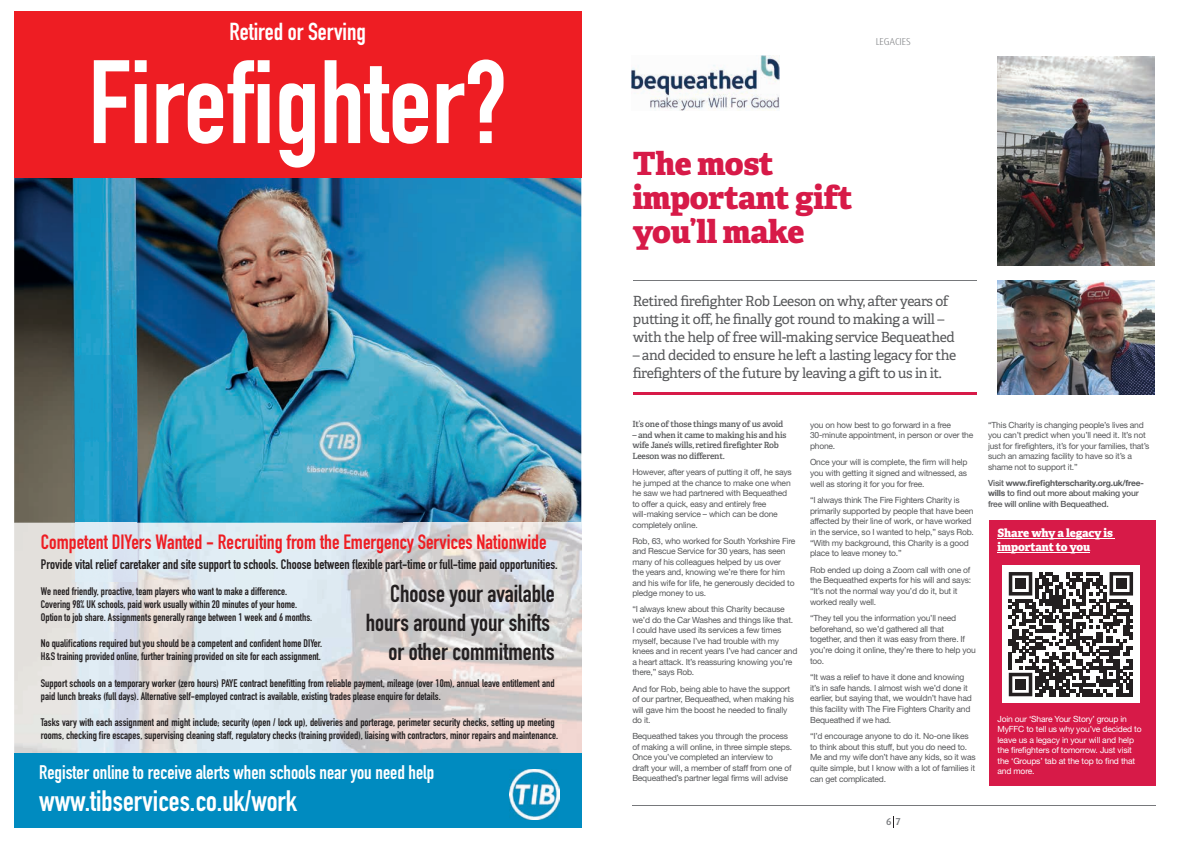
<style>
.page{position:relative;width:1191px;height:842px;background:#fff}
.page>*{position:absolute;margin:0;border:0;box-sizing:border-box;transform-origin:0 0}
.t1{font:700 116.4px "DIN Condensed";color:#fff}
.t2{font:800 32px/34px "Adelle Basic";letter-spacing:-.01em;color:#d71a48}
.t3{font:700 29.1px "DIN Condensed";color:#fff}
.t4{font:700 24.2px/29.1px "DIN Condensed";color:#231f20;text-align:right}
.t5{font:700 24.2px "DIN Condensed";color:#fff}
.t6{font:700 20.4px "DIN Condensed";color:#ee1d23}
.t7{font:700 19.4px "DIN Condensed";color:#fff}
.t8{font:14px/18px "Adelle Basic";letter-spacing:-.03em;color:#57585a}
.t9{font:700 13.6px "DIN Condensed";color:#231f20}
.t10{font:800 11.5px/13.5px "Adelle Basic";letter-spacing:-.01em;color:#fff}
.t11{font:700 10.9px/13px "DIN Condensed";color:#231f20}
.t12{font:300 10px "Dax Pro";letter-spacing:-.01em;color:#76787b}
.t13{font:500 10px "Dax Pro";color:#76787b}
.t14{font:8.5px/10.5px "Helvetica Neue";letter-spacing:-.025em;color:#57585a}
.t15{font:8.5px/10.5px "Helvetica Neue";letter-spacing:-.02em;color:#fff}
.t16{font:600 8.5px/10.5px "Adelle Basic";letter-spacing:-.025em;color:#57585a}
.t17{font:500 8.5px/10.5px "Helvetica Neue";letter-spacing:-.025em;color:#57585a}
.s1{font-weight:700}
</style>
<div class="page">
<hr style="left:632px;top:805px;width:523px;height:1px;background:#76787b">
<svg style="left:893px;top:816px;width:1px;height:12px"></svg>
<hr style="left:633px;top:393px;width:343px;height:2px;background:#d71a48">
<hr style="left:633px;top:280px;width:343px;height:1px;background:#76787b">
<div style="left:989px;top:520px;width:166px;height:265px;background:#d71a48"></div>
<hr style="left:997px;top:538px;width:118px;height:1px;background:#fff">
<hr style="left:997px;top:552px;width:93px;height:1px;background:#fff">
<img style="left:997px;top:281px;width:157px;height:114px">
<img style="left:997px;top:57px;width:157px;height:208px">
<img style="left:631px;top:56px;width:148px;height:55px">
<div style="left:1002px;top:565px;width:137px;height:138px;background:#fff"></div>
<svg style="left:1008px;top:572px;width:125px;height:124px"></svg>
<div style="left:1015px;top:579px;width:10px;height:10px;background:#231f20"></div>
<div style="left:1116px;top:579px;width:10px;height:10px;background:#231f20"></div>
<div style="left:1015px;top:679px;width:10px;height:10px;background:#231f20"></div>
<img style="left:14px;top:178px;width:567px;height:345px">
<img style="left:76px;top:356px;width:61px;height:225px">
<div style="left:14px;top:11px;width:567px;height:167px;background:#ee1d23"></div>
<img style="left:120px;top:523px;width:461px;height:230px">
<img style="left:85px;top:581px;width:36px;height:172px">
<div style="left:14px;top:753px;width:567px;height:75px;background:#008bc0"></div>
<img style="left:509px;top:769px;width:50px;height:50px">
<h3 class="t5" style="left:229px;top:16px;width:138px">Retired or Serving</h3>
<h1 class="t1" style="left:88px;top:24px;width:420px">Firefighter?</h1>
<h3 class="t6" style="left:41px;top:528px;width:507px">Competent DIYers Wanted - Recruiting from the Emergency Services Nationwide</h3>
<h3 class="t9" style="left:41px;top:555px;width:518px">Provide vital relief caretaker and site support to schools. Choose between flexible part-time or full-time paid opportunities.</h3>
<p class="t11" style="left:41px;top:585px;width:273px">We need friendly, proactive, team players who want to make a difference.<br>Covering 98% UK schools, paid work usually within 20 minutes of your home.<br>Option to job share. Assignments generally range between 1 week and 6 months.</p>
<p class="t11" style="left:41px;top:637px;width:283px">No qualifications required but you should be a competent and confident home DIYer.<br>H&amp;S training provided online, further training provided on site for each assignment.</p>
<p class="t11" style="left:41px;top:676px;width:515px">Support schools on a temporary worker (zero hours) PAYE contract benefitting from reliable payment, mileage (over 10m), annual leave entitlement and paid lunch breaks (full days). Alternative self-employed contract is available, existing trades please enquire for details.</p>
<p class="t11" style="left:41px;top:715px;width:518px">Tasks vary with each assignment and might include; security (open / lock up), deliveries and porterage, perimeter security checks, setting up meeting rooms, checking fire escapes, supervising cleaning staff, regulatory checks (training provided), liaising with contractors, minor repairs and maintenance.</p>
<h3 class="t7" style="left:39px;top:759px;width:397px">Register online to receive alerts when schools near you need help</h3>
<h3 class="t3" style="left:39px;top:781px;width:259px">www.tibservices.co.uk/work</h3>
<h3 class="t4" style="left:366px;top:579px;width:190px">Choose your available hours around your shifts or other commitments</h3>
<p class="t12" style="left:875px;top:35px;width:37px">LEGACIES</p>
<h2 class="t2" style="left:632px;top:147px;width:221px">The most important gift you’ll make</h2>
<h3 class="t8" style="left:632px;top:292px;width:323px">Retired firefighter Rob Leeson on why, after years of putting it off, he finally got round to making a will – with the help of free will-making service Bequeathed</h3>
<h3 class="t8" style="left:632px;top:346px;width:325px">– and decided to ensure he left a lasting legacy for the firefighters of the future by leaving a gift to us in it.</h3>
<p class="t16" style="left:632px;top:419px;width:152px">It’s one of those things many of us avoid</p>
<p class="t16" style="left:632px;top:430px;width:155px">– and when it came to making his and his wife Jane’s wills, retired firefighter Rob<br>Leeson was no different.</p>
<p class="t14" style="left:632px;top:467px;width:161px">However, after years of putting it off, he says he jumped at the chance to make one when he saw we had partnered with Bequeathed to offer a quick, easy and entirely free will-making service – which can be done completely online.</p>
<p class="t14" style="left:632px;top:535px;width:165px">Rob, 63, who worked for South Yorkshire Fire and Rescue Service for 30 years, has seen many of his colleagues helped by us over<br>the years and, knowing we’re there for him and his wife for life, he generously decided to pledge money to us.</p>
<p class="t14" style="left:632px;top:604px;width:167px">“I always knew about this Charity because we’d do the Car Washes and things like that.<br>I could have used its services a few times myself, because I’ve had trouble with my knees and in recent years I’ve had cancer and a heart attack. It’s reassuring knowing you’re there,” says Rob.</p>
<p class="t14" style="left:632px;top:683px;width:163px">And for Rob, being able to have the support of our partner, Bequeathed, when making his will gave him the boost he needed to finally do it.</p>
<p class="t14" style="left:632px;top:731px;width:161px">Bequeathed takes you through the process of making a will online, in three simple steps.<br>Once you’ve completed an interview to<br>draft your will, a member of staff from one of Bequeathed’s partner legal firms will advise</p>
<p class="t14" style="left:810px;top:419px;width:165px">you on how best to go forward in a free<br>30-minute appointment, in person or over the phone.</p>
<p class="t14" style="left:810px;top:457px;width:159px;text-align:justify">Once your will is complete, the firm will help you with getting it signed and witnessed, as well as storing it for you for free.</p>
<p class="t14" style="left:810px;top:494px;width:165px">“I always think The Fire Fighters Charity is primarily supported by people that have been affected by their line of work, or have worked in the service, so I wanted to help,” says Rob. “With my background, this Charity is a good place to leave money to.”</p>
<p class="t14" style="left:810px;top:564px;width:162px">Rob ended up doing a Zoom call with one of the Bequeathed experts for his will and says: “It’s not the normal way you’d do it, but it worked really well.</p>
<p class="t14" style="left:810px;top:612px;width:167px">“They tell you the information you’ll need beforehand, so we’d gathered all that together, and then it was easy from there. If you’re doing it online, they’re there to help you too.</p>
<p class="t14" style="left:810px;top:671px;width:163px">“It was a relief to have it done and knowing it’s in safe hands. I almost wish we’d done it earlier, but saying that, we wouldn’t have had this facility with The Fire Fighters Charity and Bequeathed if we had.</p>
<p class="t14" style="left:810px;top:730px;width:167px">“I’d encourage anyone to do it. No-one likes to think about this stuff, but you do need to.<br>Me and my wife don’t have any kids, so it was quite simple, but I know with a lot of families it can get complicated.</p>
<p class="t14" style="left:988px;top:419px;width:163px">“This Charity is changing people’s lives and you can’t predict when you’ll need it. It’s not just for firefighters, it’s for your families, that’s such an amazing facility to have so it’s a shame not to support it.”</p>
<p class="t17" style="left:988px;top:477px;width:157px">Visit <span class="s1">www.firefighterscharity.org.uk/free&shy;wills</span> to find out more about making your free will online with Bequeathed.</p>
<h3 class="t10" style="left:997px;top:527px;width:117px">Share why a legacy is important to you</h3>
<p class="t15" style="left:997px;top:713px;width:146px">Join our ‘Share Your Story’ group in<br>MyFFC to tell us why you’ve decided to leave us a legacy in your will and help the firefighters of tomorrow. Just visit the ‘Groups’ tab at the top to find that and more.</p>
<p class="t13" style="left:886px;top:815px;width:16px">6 7</p>
</div>
